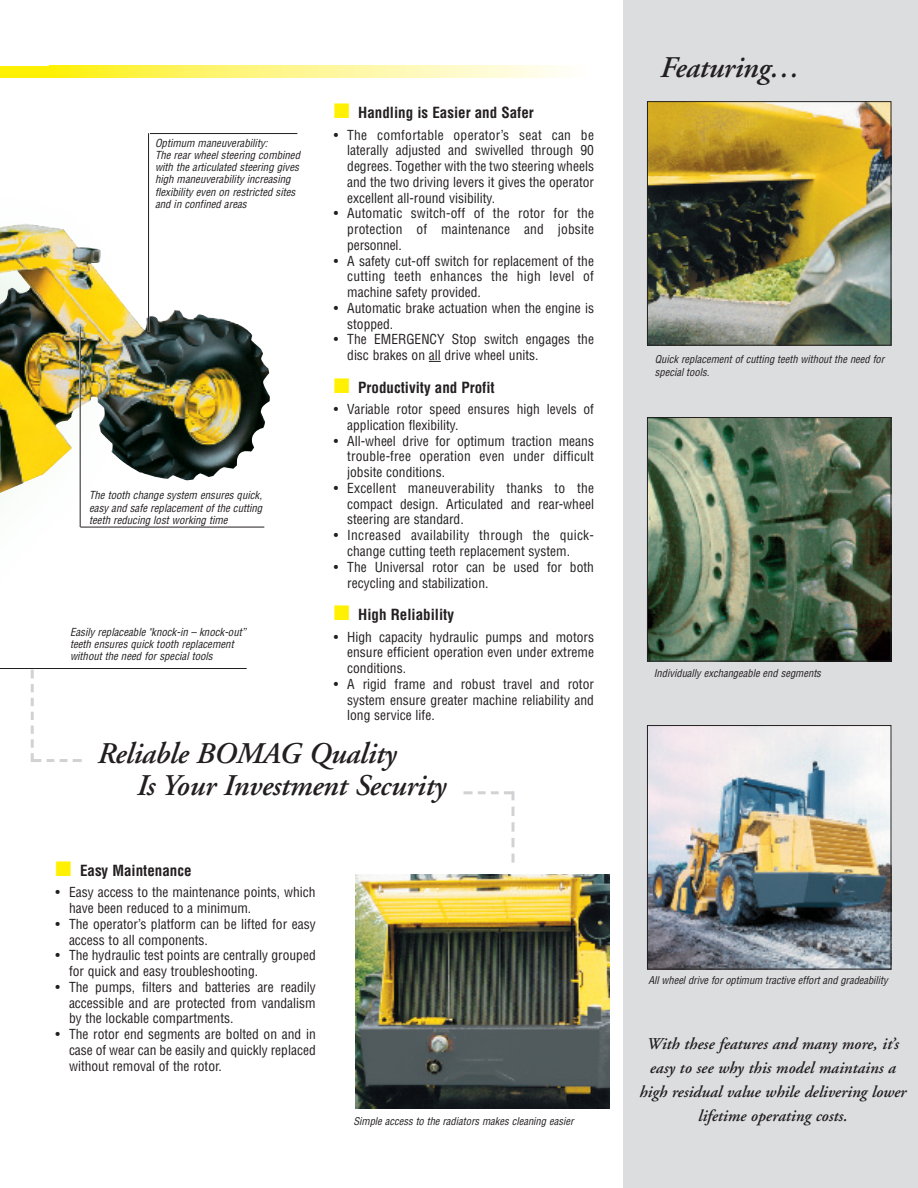
<style>
.page{position:relative;width:918px;height:1188px;background:#fff}
.page>*{position:absolute;margin:0;border:0;box-sizing:border-box;transform-origin:0 0}
.t1{font:italic 600 30px/32.2px "Adobe Garamond";letter-spacing:-.01em;color:#231f20}
.t2{font:italic 600 16.5px/24px "Adobe Garamond";color:#231f20;text-align:center}
.t3{font:700 condensed 15px "Helvetica";color:#231f20}
.t4{font:condensed 13.5px/15.8px "Helvetica";color:#231f20;text-align:justify}
.t5{font:condensed 13.5px/15.8px "Helvetica";letter-spacing:.02em;color:#231f20}
.t6{font:italic condensed 10.8px/12.1px "Helvetica";color:#231f20}
.t7{font:italic condensed 10.5px/13.5px "Helvetica";color:#231f20}
.s1{color:#fff101}
</style>
<div class="page">
<div style="left:0;top:66px;width:54px;height:11px;background:#fff101"></div>
<svg style="left:54px;top:66px;width:511px;height:11px;background:#fff68e"></svg>
<img style="left:0;top:223px;width:270px;height:270px">
<hr style="left:150px;top:133px;width:147px;height:1px;background:#231f20">
<hr style="left:80px;top:527px;width:184px;height:1px;background:#231f20">
<hr style="left:0;top:668px;width:247px;height:1px;background:#231f20">
<hr style="left:148px;top:133px;width:1px;height:199px;background:#231f20">
<hr style="left:79px;top:326px;width:2px;height:79px;background:#fff">
<hr style="left:80px;top:327px;width:1px;height:200px;background:#231f20">
<svg style="left:31px;top:670px;width:51px;height:92px"></svg>
<svg style="left:464px;top:791px;width:51px;height:72px"></svg>
<div style="left:623px;top:0;width:295px;height:1188px;background:#dcdddf"></div>
<img style="left:649px;top:103px;width:240px;height:241px">
<div style="left:647px;top:101px;width:244px;height:245px;border:1px solid #231f20"></div>
<img style="left:649px;top:419px;width:240px;height:240px">
<div style="left:647px;top:417px;width:244px;height:244px;border:1px solid #231f20"></div>
<img style="left:649px;top:727px;width:240px;height:240px">
<div style="left:647px;top:725px;width:244px;height:244px;border:1px solid #231f20"></div>
<svg style="left:429px;top:361px;width:12px;height:1px"></svg>
<img style="left:356px;top:875px;width:254px;height:234px">
<p class="t6" style="left:155px;top:137px;width:147px">Optimum maneuverability:<br>The rear wheel steering combined with the articulated steering gives high maneuverability increasing flexibility even on restricted sites and in confined areas</p>
<p class="t6" style="left:89px;top:490px;width:175px;text-align:justify">The tooth change system ensures quick, easy and safe replacement of the cutting teeth reducing lost working time</p>
<p class="t6" style="left:70px;top:626px;width:177px">Easily replaceable "knock-in – knock-out” teeth ensures quick tooth replacement without the need for special tools</p>
<p class="t3" style="left:334px;top:104px;width:202px"><span class="s1">■</span> Handling is Easier and Safer</p>
<p class="t4" style="left:347px;top:127px;width:248px;text-indent:-14px">• The comfortable operator’s seat can be laterally adjusted and swivelled through 90 degrees. Together with the two steering wheels and the two driving levers it gives the operator excellent all-round visibility.</p>
<p class="t4" style="left:347px;top:206px;width:248px;text-indent:-14px">• Automatic switch-off of the rotor for the protection of maintenance and jobsite personnel.</p>
<p class="t4" style="left:347px;top:253px;width:248px;text-indent:-14px">• A safety cut-off switch for replacement of the cutting teeth enhances the high level of machine safety provided.</p>
<p class="t4" style="left:347px;top:300px;width:248px;text-indent:-14px">• Automatic brake actuation when the engine is stopped.</p>
<p class="t4" style="left:347px;top:332px;width:248px;text-indent:-14px">• The EMERGENCY Stop switch engages the disc brakes on all drive wheel units.</p>
<p class="t3" style="left:334px;top:379px;width:163px"><span class="s1">■</span> Productivity and Profit</p>
<p class="t4" style="left:347px;top:402px;width:248px;text-indent:-14px">• Variable rotor speed ensures high levels of application flexibility.</p>
<p class="t4" style="left:347px;top:433px;width:248px;text-indent:-14px">• All-wheel drive for optimum traction means trouble-free operation even under difficult jobsite conditions.</p>
<p class="t4" style="left:347px;top:480px;width:248px;text-indent:-14px">• Excellent maneuverability thanks to the compact design. Articulated and rear-wheel steering are standard.</p>
<p class="t5" style="left:347px;top:528px;width:248px;text-indent:-14px">• Increased availability through the quick&shy;change cutting teeth replacement system.</p>
<p class="t4" style="left:347px;top:559px;width:248px;text-indent:-14px">• The Universal rotor can be used for both recycling and stabilization.</p>
<p class="t3" style="left:334px;top:607px;width:122px"><span class="s1">■</span> High Reliability</p>
<p class="t4" style="left:347px;top:629px;width:248px;text-indent:-14px">• High capacity hydraulic pumps and motors ensure efficient operation even under extreme conditions.</p>
<p class="t4" style="left:347px;top:676px;width:248px;text-indent:-14px">• A rigid frame and robust travel and rotor system ensure greater machine reliability and long service life.</p>
<h1 class="t1" style="left:137px;top:740px;width:311px;text-indent:-39px">Reliable BOMAG Quality<br>Is Your Investment Security</h1>
<p class="t3" style="left:56px;top:862px;width:138px"><span class="s1">■</span> Easy Maintenance</p>
<p class="t4" style="left:69px;top:885px;width:248px;text-indent:-14px">• Easy access to the maintenance points, which have been reduced to a minimum.</p>
<p class="t4" style="left:69px;top:916px;width:248px;text-indent:-14px">• The operator’s platform can be lifted for easy access to all components.</p>
<p class="t4" style="left:69px;top:948px;width:248px;text-indent:-14px">• The hydraulic test points are centrally grouped for quick and easy troubleshooting.</p>
<p class="t4" style="left:69px;top:979px;width:248px;text-indent:-14px">• The pumps, filters and batteries are readily accessible and are protected from vandalism by the lockable compartments.</p>
<p class="t4" style="left:69px;top:1027px;width:248px;text-indent:-14px">• The rotor end segments are bolted on and in case of wear can be easily and quickly replaced without removal of the rotor.</p>
<p class="t7" style="left:353px;top:1114px;width:222px">Simple access to the radiators makes cleaning easier</p>
<h1 class="t1" style="left:660px;top:54px;width:142px">Featuring…</h1>
<p class="t7" style="left:655px;top:352px;width:231px">Quick replacement of cutting teeth without the need for special tools.</p>
<p class="t7" style="left:654px;top:667px;width:169px">Individually exchangeable end segments</p>
<p class="t7" style="left:648px;top:974px;width:241px">All wheel drive for optimum tractive effort and gradeability</p>
<p class="t2" style="left:639px;top:1033px;width:268px">With these features and many more, it’s easy to see why this model maintains a high residual value while delivering lower lifetime operating costs.</p>
</div>
